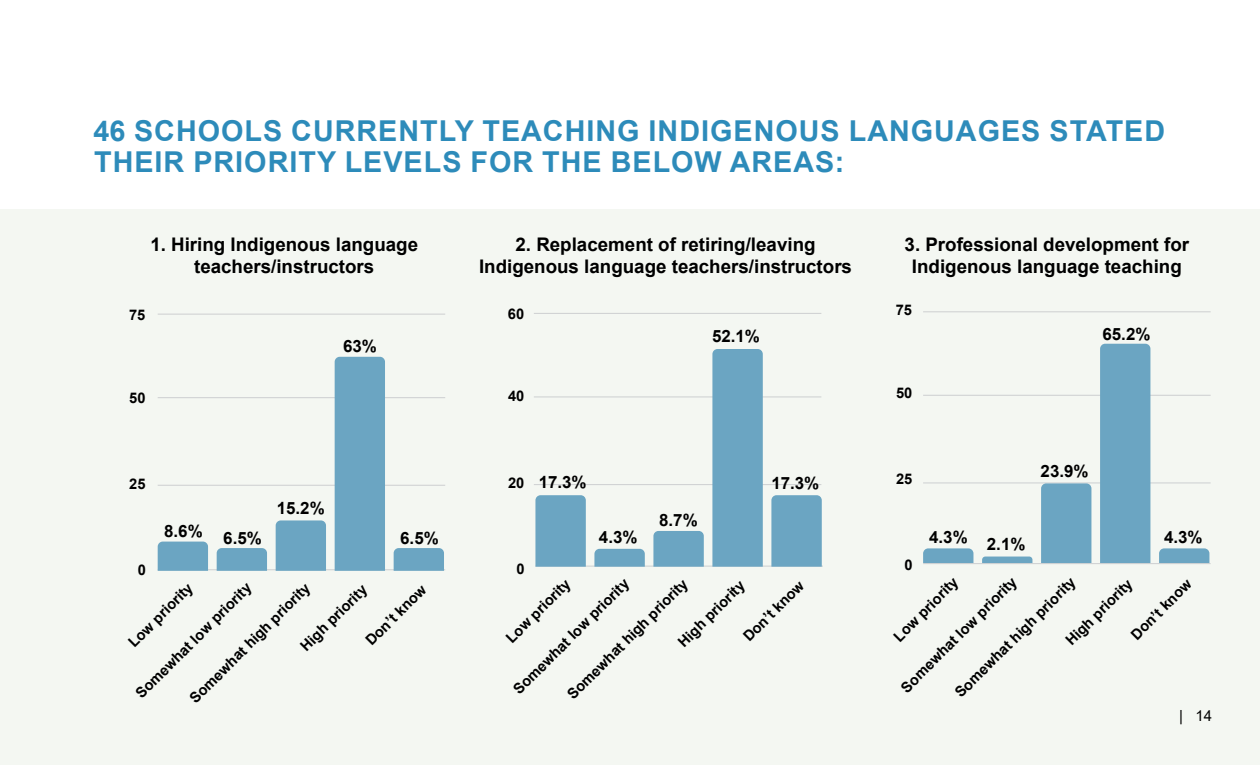
<style>
.page{position:relative;width:1260px;height:765px;background:#fff}
.page>*{position:absolute;margin:0;border:0;box-sizing:border-box;transform-origin:0 0}
.Blue_All_Caps{font:700 28.75px/31.2px "Arial";letter-spacing:.035em;color:#2d8bba}
.Paragraph{font:700 18.75px/22.5px "Arial";color:#000;text-align:center}
.t1{font:700 16.88px "Arial";color:#000}
.t2{font:15px "Arial";color:#000}
.t3{font:700 14.62px "Arial";color:#000}
</style>
<div class="page">
<div style="left:0;top:210px;width:1260px;height:555px;background:#f4f7f2"></div>
<hr style="left:158px;top:569px;width:287px;height:1px;background:#d1d3d4">
<hr style="left:158px;top:314px;width:287px;height:1px;background:#d1d3d4">
<hr style="left:158px;top:485px;width:287px;height:1px;background:#d1d3d4">
<hr style="left:158px;top:397px;width:287px;height:1px;background:#d1d3d4">
<svg style="left:158px;top:542px;width:50px;height:29px"></svg>
<svg style="left:217px;top:548px;width:50px;height:23px"></svg>
<svg style="left:394px;top:548px;width:50px;height:23px"></svg>
<div style="left:276px;top:520px;width:50px;height:51px;background:#6ba5c2"></div>
<div style="left:335px;top:357px;width:50px;height:214px;background:#6ba5c2"></div>
<hr style="left:534px;top:313px;width:287px;height:1px;background:#d1d3d4">
<hr style="left:534px;top:484px;width:287px;height:1px;background:#d1d3d4">
<hr style="left:534px;top:396px;width:287px;height:1px;background:#d1d3d4">
<hr style="left:535px;top:566px;width:288px;height:1px;background:#d1d3d4">
<div style="left:535px;top:495px;width:51px;height:72px;background:#6ba5c2"></div>
<svg style="left:594px;top:549px;width:51px;height:18px"></svg>
<div style="left:771px;top:495px;width:51px;height:72px;background:#6ba5c2"></div>
<svg style="left:653px;top:531px;width:51px;height:36px;background:#6ea6c3"></svg>
<div style="left:712px;top:349px;width:51px;height:218px;background:#6ba5c2"></div>
<hr style="left:923px;top:311px;width:288px;height:1px;background:#d1d3d4">
<hr style="left:923px;top:482px;width:288px;height:1px;background:#d1d3d4">
<hr style="left:923px;top:395px;width:288px;height:1px;background:#d1d3d4">
<hr style="left:923px;top:563px;width:288px;height:1px;background:#d1d3d4">
<svg style="left:923px;top:548px;width:50px;height:15px"></svg>
<svg style="left:982px;top:557px;width:50px;height:6px"></svg>
<svg style="left:1159px;top:548px;width:50px;height:15px"></svg>
<div style="left:1041px;top:483px;width:50px;height:80px;background:#6ba5c2"></div>
<div style="left:1100px;top:344px;width:50px;height:219px;background:#6ba5c2"></div>
<h2 class="Blue_All_Caps" style="left:94px;top:115px;width:1073px">46 SCHOOLS CURRENTLY TEACHING INDIGENOUS LANGUAGES STATED<br>THEIR PRIORITY LEVELS FOR THE BELOW AREAS:</h2>
<p class="Paragraph" style="left:150px;top:233px;width:269px">1. Hiring Indigenous language teachers/instructors</p>
<p class="Paragraph" style="left:479px;top:233px;width:375px">2. Replacement of retiring/leaving<br>Indigenous language teachers/instructors</p>
<p class="Paragraph" style="left:905px;top:233px;width:286px">3. Professional development for<br>Indigenous language teaching</p>
<p class="t3" style="left:129px;top:305px;width:18px">75</p>
<p class="t3" style="left:508px;top:303px;width:18px">60</p>
<p class="t3" style="left:896px;top:300px;width:18px">75</p>
<p class="t1" style="left:343px;top:334px;width:35px">63%</p>
<p class="t1" style="left:712px;top:325px;width:49px">52.1%</p>
<p class="t1" style="left:1102px;top:322px;width:49px">65.2%</p>
<p class="t3" style="left:129px;top:387px;width:18px">50</p>
<p class="t3" style="left:508px;top:386px;width:18px">40</p>
<p class="t3" style="left:896px;top:382px;width:18px">50</p>
<p class="t3" style="left:129px;top:473px;width:18px">25</p>
<p class="t3" style="left:508px;top:472px;width:18px">20</p>
<p class="t1" style="left:539px;top:470px;width:49px">17.3%</p>
<p class="t1" style="left:771px;top:471px;width:49px">17.3%</p>
<p class="t3" style="left:896px;top:469px;width:18px">25</p>
<p class="t1" style="left:1041px;top:459px;width:49px">23.9%</p>
<p class="t1" style="left:164px;top:522px;width:99px">8.6% 6.5%</p>
<p class="t1" style="left:277px;top:496px;width:49px">15.2%</p>
<p class="t1" style="left:400px;top:526px;width:40px">6.5%</p>
<p class="t1" style="left:599px;top:525px;width:40px">4.3%</p>
<p class="t1" style="left:659px;top:508px;width:40px">8.7%</p>
<p class="t1" style="left:929px;top:528px;width:98px">4.3% 2.1%</p>
<p class="t1" style="left:1164px;top:525px;width:40px">4.3%</p>
<p class="t3" style="left:138px;top:560px;width:10px">0</p>
<p class="t3" style="left:517px;top:558px;width:10px">0</p>
<p class="t3" style="left:904px;top:555px;width:10px">0</p>
<p class="t3" style="left:131px;top:688px;width:158px;rotate:-45deg">Somewhat low priority</p>
<p class="t3" style="left:185px;top:693px;width:164px;rotate:-45deg">Somewhat high priority</p>
<p class="t3" style="left:124px;top:637px;width:85px;rotate:-45deg">Low priority</p>
<p class="t3" style="left:361px;top:636px;width:81px;rotate:-45deg">Don’t know</p>
<p class="t3" style="left:296px;top:641px;width:89px;rotate:-45deg">High priority</p>
<p class="t3" style="left:509px;top:684px;width:158px;rotate:-45deg">Somewhat low priority</p>
<p class="t3" style="left:563px;top:689px;width:164px;rotate:-45deg">Somewhat high priority</p>
<p class="t3" style="left:501px;top:633px;width:85px;rotate:-45deg">Low priority</p>
<p class="t3" style="left:739px;top:631px;width:81px;rotate:-45deg">Don’t know</p>
<p class="t3" style="left:673px;top:637px;width:89px;rotate:-45deg">High priority</p>
<p class="t3" style="left:896px;top:683px;width:158px;rotate:-45deg">Somewhat low priority</p>
<p class="t3" style="left:950px;top:688px;width:164px;rotate:-45deg">Somewhat high priority</p>
<p class="t3" style="left:889px;top:632px;width:85px;rotate:-45deg">Low priority</p>
<p class="t3" style="left:1126px;top:630px;width:81px;rotate:-45deg">Don’t know</p>
<p class="t3" style="left:1061px;top:636px;width:89px;rotate:-45deg">High priority</p>
<p class="t2" style="left:1179px;top:705px;width:35px">| 14</p>
</div>
